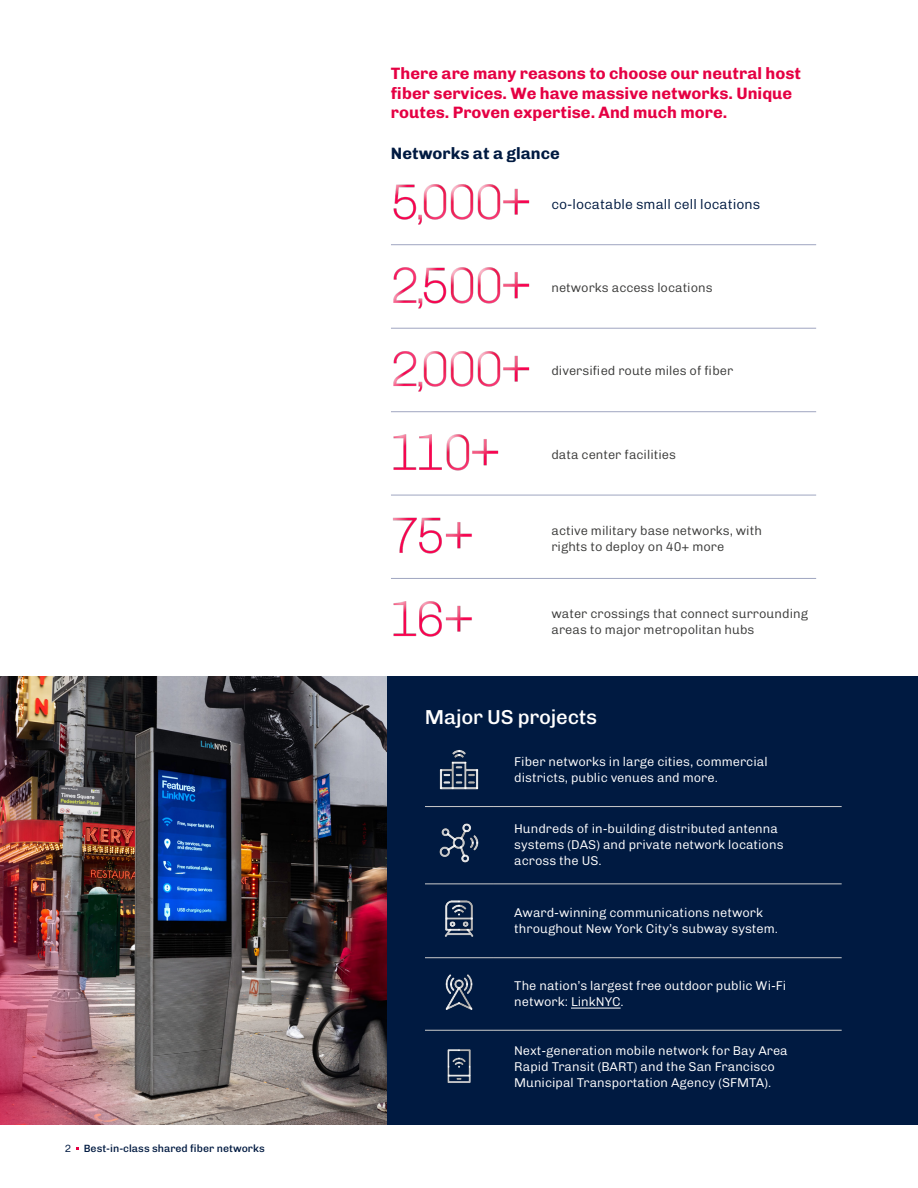
<style>
.page{position:relative;width:918px;height:1188px;background:#fff}
.page>*{position:absolute;margin:0;border:0;box-sizing:border-box;transform-origin:0 0}
.t1{font:500 20.25px "Chivo";letter-spacing:-.01em;color:#fff}
.t2{font:700 16.5px/19.5px "Chivo";color:#e50043}
.t3{font:700 16.5px "Chivo";color:#001a41}
.t4{font:300 13.8px "Chivo";color:#001a41}
.t5{font:300 12.75px/16.2px "Chivo";color:#fff}
.t6{font:300 12.75px/16.2px "Chivo";color:#3c3c3b}
.t7{font:500 10.5px "Chivo";color:#001a41}
.s1{font-weight:300}
</style>
<div class="page">
<div style="left:0;top:676px;width:918px;height:449px;background:#001a41"></div>
<img style="left:0;top:676px;width:387px;height:449px">
<img style="left:0;top:677px;width:338px;height:448px">
<hr style="left:391px;top:244px;width:425px;height:1px;background:#9fa5c0">
<hr style="left:391px;top:411px;width:425px;height:1px;background:#9fa5c0">
<hr style="left:391px;top:578px;width:425px;height:1px;background:#9fa5c0">
<hr style="left:391px;top:328px;width:425px;height:1px;background:#9fa5c0">
<hr style="left:391px;top:495px;width:425px;height:1px;background:#9fa5c0">
<img style="left:438px;top:184px;width:18px;height:36px">
<img style="left:438px;top:351px;width:18px;height:36px">
<img style="left:456px;top:184px;width:27px;height:36px">
<img style="left:456px;top:351px;width:27px;height:36px">
<img style="left:393px;top:184px;width:45px;height:36px">
<img style="left:402px;top:193px;width:36px;height:32px">
<img style="left:483px;top:184px;width:47px;height:36px">
<img style="left:483px;top:351px;width:47px;height:36px">
<img style="left:438px;top:267px;width:9px;height:36px">
<img style="left:450px;top:269px;width:6px;height:33px">
<img style="left:456px;top:267px;width:27px;height:37px">
<img style="left:393px;top:267px;width:45px;height:37px">
<img style="left:393px;top:351px;width:45px;height:36px">
<img style="left:402px;top:276px;width:32px;height:33px">
<img style="left:402px;top:360px;width:32px;height:32px">
<img style="left:483px;top:267px;width:47px;height:37px">
<img style="left:428px;top:434px;width:14px;height:36px">
<img style="left:446px;top:436px;width:6px;height:33px">
<img style="left:452px;top:434px;width:47px;height:37px">
<img style="left:393px;top:434px;width:35px;height:36px">
<img style="left:438px;top:517px;width:4px;height:34px">
<img style="left:445px;top:522px;width:27px;height:27px">
<img style="left:393px;top:517px;width:45px;height:37px">
<img style="left:438px;top:604px;width:4px;height:30px">
<img style="left:445px;top:605px;width:27px;height:27px">
<img style="left:393px;top:601px;width:45px;height:36px">
<hr style="left:425px;top:806px;width:68px;height:1px;background:#ccc">
<hr style="left:493px;top:806px;width:349px;height:1px;background:#ccc">
<hr style="left:425px;top:884px;width:68px;height:1px;background:#ccc">
<hr style="left:493px;top:884px;width:349px;height:1px;background:#ccc">
<hr style="left:425px;top:957px;width:68px;height:1px;background:#ccc">
<hr style="left:493px;top:957px;width:349px;height:1px;background:#ccc">
<hr style="left:425px;top:1030px;width:68px;height:1px;background:#ccc">
<hr style="left:493px;top:1030px;width:349px;height:1px;background:#ccc">
<img style="left:439px;top:750px;width:40px;height:40px">
<img style="left:439px;top:823px;width:40px;height:40px">
<img style="left:444px;top:900px;width:30px;height:37px">
<img style="left:445px;top:974px;width:28px;height:36px">
<hr style="left:571px;top:1008px;width:50px;height:1px;background:#fff">
<img style="left:447px;top:1049px;width:24px;height:34px">
<p class="t7" style="left:65px;top:1140px;width:201px"><span class="s1">2</span> Best-in-class shared fiber networks</p>
<p class="t2" style="left:391px;top:63px;width:412px">There are many reasons to choose our neutral host fiber services. We have massive networks. Unique routes. Proven expertise. And much more.</p>
<p class="t3" style="left:391px;top:141px;width:170px">Networks at a glance</p>
<p class="t4" style="left:551px;top:194px;width:210px">co-locatable small cell locations</p>
<p class="t6" style="left:551px;top:279px;width:163px">networks access locations</p>
<p class="t6" style="left:551px;top:362px;width:183px">diversified route miles of fiber</p>
<p class="t6" style="left:551px;top:446px;width:126px">data center facilities</p>
<p class="t6" style="left:551px;top:522px;width:212px">active military base networks, with rights to deploy on 40+ more</p>
<p class="t6" style="left:551px;top:605px;width:258px">water crossings that connect surrounding areas to major metropolitan hubs</p>
<h1 class="t1" style="left:425px;top:702px;width:174px">Major US projects</h1>
<p class="t5" style="left:514px;top:753px;width:255px">Fiber networks in large cities, commercial districts, public venues and more.</p>
<p class="t5" style="left:514px;top:820px;width:271px">Hundreds of in-building distributed antenna systems (DAS) and private network locations across the US.</p>
<p class="t5" style="left:514px;top:904px;width:265px">Award-winning communications network throughout New York City’s subway system.</p>
<p class="t5" style="left:514px;top:977px;width:273px">The nation’s largest free outdoor public Wi-Fi network: LinkNYC.</p>
<p class="t5" style="left:514px;top:1042px;width:275px">Next-generation mobile network for Bay Area<br>Rapid Transit (BART) and the San Francisco<br>Municipal Transportation Agency (SFMTA).</p>
</div>
